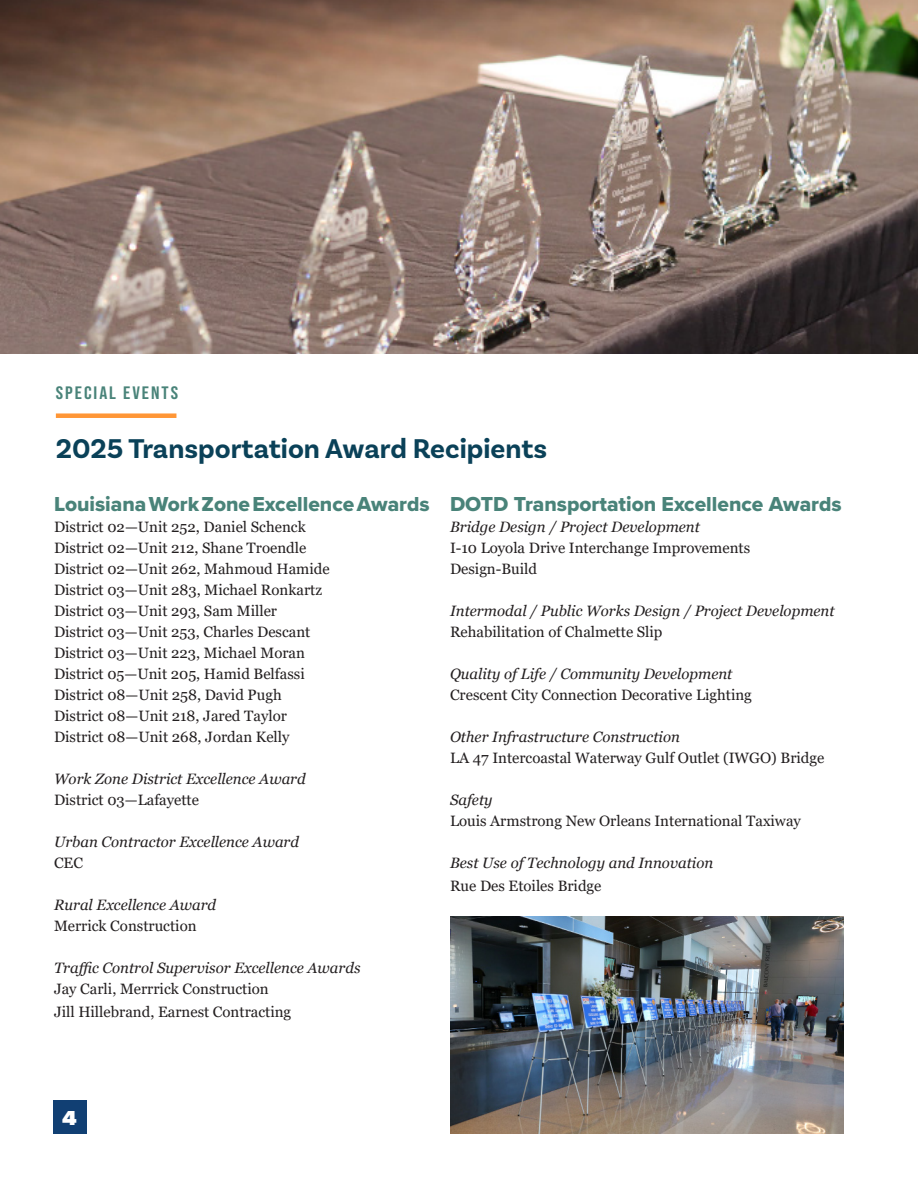
<style>
.page{position:relative;width:918px;height:1188px;background:#fff}
.page>*{position:absolute;margin:0;border:0;box-sizing:border-box;transform-origin:0 0}
.t1{font:700 28.5px "Basic Sans";color:#0a4158}
.t2{font:21px "Proxima Nova Extrabld";color:#498379}
.t3{font:900 21px "Proxima Nova";color:#fff;scale:1.1 1}
.t4{font:18px "Bebas Neue";letter-spacing:.1em;color:#498379;scale:1.1 1}
.t5{font:15px/21px "Georgia";color:#231f20}
.t6{font:italic 15px "Georgia";color:#231f20}
</style>
<div class="page">
<div style="left:54px;top:1100px;width:33px;height:33px;background:#113f73"></div>
<img style="left:0;top:0;width:918px;height:354px">
<div style="left:56px;top:413px;width:120px;height:5px;background:#ff9636"></div>
<img style="left:450px;top:916px;width:394px;height:217px">
<p class="t4" style="left:56px;top:382px;width:113px">SPECIAL EVENTS</p>
<p class="t1" style="left:56px;top:431px;width:493px">2025 Transportation Award Recipients</p>
<p class="t2" style="left:54px;top:489px;width:377px">Louisiana Work Zone Excellence Awards</p>
<p class="t5" style="left:54px;top:517px;width:253px">District 02—Unit 252, Daniel Schenck</p>
<p class="t5" style="left:54px;top:538px;width:254px">District 02—Unit 212, Shane Troendle</p>
<p class="t5" style="left:54px;top:559px;width:277px">District 02—Unit 262, Mahmoud Hamide</p>
<p class="t5" style="left:54px;top:580px;width:270px">District 03—Unit 283, Michael Ronkartz</p>
<p class="t5" style="left:54px;top:601px;width:225px">District 03—Unit 293, Sam Miller</p>
<p class="t5" style="left:54px;top:622px;width:258px">District 03—Unit 253, Charles Descant</p>
<p class="t5" style="left:54px;top:643px;width:252px">District 03—Unit 223, Michael Moran</p>
<p class="t5" style="left:54px;top:664px;width:252px">District 05—Unit 205, Hamid Belfassi</p>
<p class="t5" style="left:54px;top:685px;width:229px">District 08—Unit 258, David Pugh</p>
<p class="t5" style="left:54px;top:706px;width:234px">District 08—Unit 218, Jared Taylor</p>
<p class="t5" style="left:54px;top:727px;width:237px">District 08—Unit 268, Jordan Kelly</p>
<p class="t6" style="left:54px;top:770px;width:253px">Work Zone District Excellence Award</p>
<p class="t5" style="left:54px;top:790px;width:147px">District 03—Lafayette</p>
<p class="t6" style="left:54px;top:833px;width:247px">Urban Contractor Excellence Award</p>
<p class="t5" style="left:54px;top:853px;width:31px">CEC</p>
<p class="t6" style="left:54px;top:896px;width:164px">Rural Excellence Award</p>
<p class="t5" style="left:54px;top:916px;width:144px">Merrick Construction</p>
<p class="t6" style="left:54px;top:959px;width:308px">Traffic Control Supervisor Excellence Awards</p>
<p class="t5" style="left:54px;top:979px;width:216px">Jay Carli, Merrrick Construction</p>
<p class="t5" style="left:54px;top:1002px;width:239px">Jill Hillebrand, Earnest Contracting</p>
<p class="t2" style="left:450px;top:489px;width:393px">DOTD Transportation Excellence Awards</p>
<p class="t6" style="left:450px;top:518px;width:252px">Bridge Design / Project Development</p>
<p class="t5" style="left:450px;top:538px;width:302px">I-10 Loyola Drive Interchange Improvements<br>Design-Build</p>
<p class="t6" style="left:450px;top:602px;width:386px">Intermodal / Public Works Design / Project Development</p>
<p class="t5" style="left:450px;top:622px;width:214px">Rehabilitation of Chalmette Slip</p>
<p class="t6" style="left:450px;top:665px;width:284px">Quality of Life / Community Development</p>
<p class="t5" style="left:450px;top:685px;width:303px">Crescent City Connection Decorative Lighting</p>
<p class="t6" style="left:450px;top:728px;width:231px">Other Infrastructure Construction</p>
<p class="t5" style="left:450px;top:748px;width:376px">LA 47 Intercoastal Waterway Gulf Outlet (IWGO) Bridge</p>
<p class="t6" style="left:450px;top:791px;width:44px">Safety</p>
<p class="t5" style="left:450px;top:811px;width:352px">Louis Armstrong New Orleans International Taxiway</p>
<p class="t6" style="left:450px;top:854px;width:265px">Best Use of Technology and Innovation</p>
<p class="t5" style="left:450px;top:876px;width:153px">Rue Des Etoiles Bridge</p>
<p class="t3" style="left:62px;top:1102px;width:15px">4</p>
</div>
